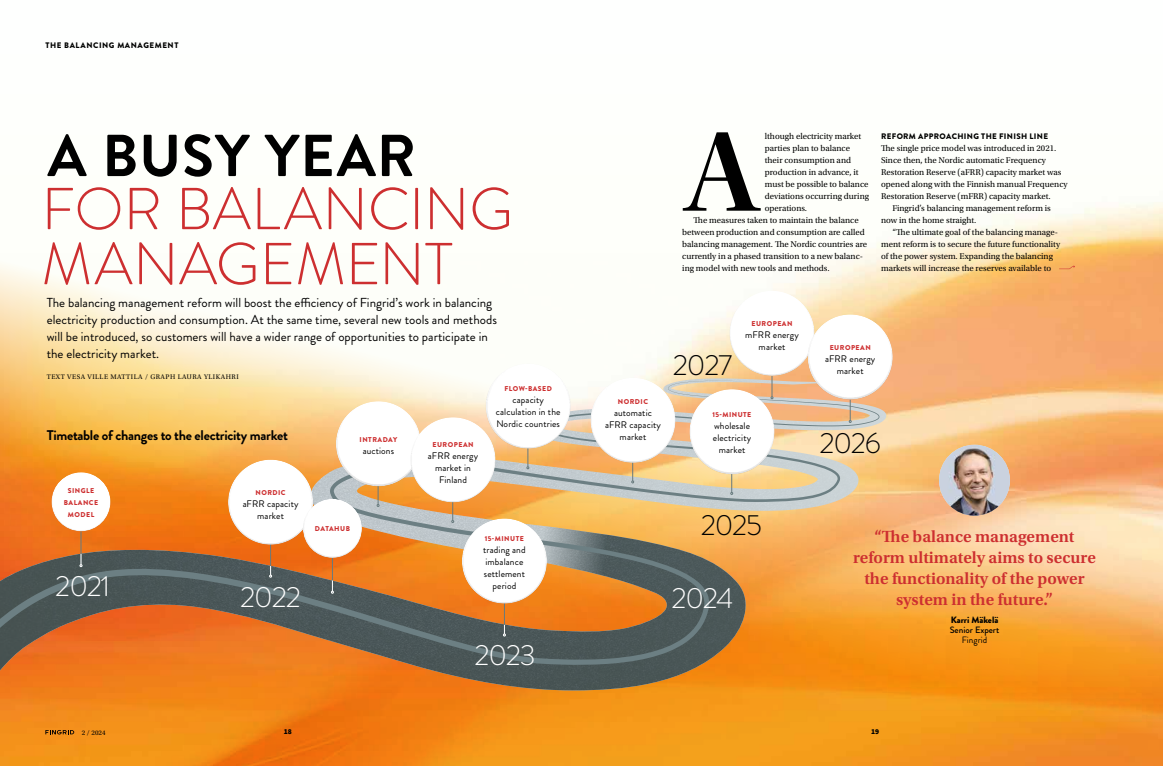
<style>
.page{position:relative;width:1163px;height:766px;background:#fff}
.page>*{position:absolute;margin:0;border:0;box-sizing:border-box;transform-origin:0 0}
.t1{font:117.9px "Utopia Std Semibold Disp";color:#000}
.t2{font:300 59px/55px "Brandon Grotesque";color:#cd2f30}
.t3{font:700 59px "Brandon Grotesque";letter-spacing:.01em;color:#000}
.t4{font:300 29px "Brandon Grotesque";letter-spacing:-.04em;color:#fff}
.t5{font:300 29px "Brandon Grotesque";letter-spacing:-.04em;color:#000}
.t6{font:600 17px/21px "Utopia Std";color:#cd2f30;text-align:center}
.t7{font:700 14px "Brandon Grotesque";letter-spacing:-.02em;color:#000}
.t8{font:13px/17px "Brandon Grotesque";color:#000}
.t9{font:9.5px/12px "Brandon Grotesque";letter-spacing:.01em;color:#000;text-align:center}
.t10{font:500 9.2px "Brandon Grotesque";color:#000}
.t11{font:900 9.2px "Brandon Grotesque";color:#000}
.t12{font:9.2px "Brandon Grotesque";color:#000}
.t13{font:8.8px "Utopia Std";color:#000}
.t14{font:900 8px "Brandon Grotesque";letter-spacing:.04em;color:#000}
.t15{font:900 8px "Brandon Grotesque";letter-spacing:.07em;color:#000}
.t16{font:900 7.5px "Source Sans Pro";color:#000}
.t17{font:900 7px/12px "Brandon Grotesque";letter-spacing:.07em;color:#cd2f30;text-align:center}
.t18{font:7px "Utopia Std";letter-spacing:.07em;color:#000}
</style>
<div class="page">
<img style="left:854px;top:202px;width:308px;height:51px">
<img style="left:0;top:253px;width:1162px;height:512px">
<svg style="left:0;top:378px;width:886px;height:312px;background:#d07f2f"></svg>
<img style="left:677px;top:378px;width:130px;height:2px">
<svg style="left:0;top:380px;width:879px;height:284px;background:#c69358"></svg>
<img style="left:938px;top:444px;width:71px;height:71px;border-radius:35px">
<hr style="left:270px;top:541px;width:1px;height:34px;background:#677a7d">
<div style="left:228px;top:458px;width:86px;height:87px;background:#000;opacity:.75"></div>
<svg style="left:269px;top:566px;width:3px;height:11px"></svg>
<hr style="left:81px;top:531px;width:1px;height:33px;background:#677a7d">
<div style="left:51px;top:471px;width:61px;height:61px;background:#000;opacity:.75"></div>
<svg style="left:80px;top:553px;width:2px;height:13px"></svg>
<hr style="left:332px;top:557px;width:1px;height:34px;background:#677a7d">
<div style="left:302px;top:497px;width:61px;height:29px;background:#fff;opacity:.75"></div>
<div style="left:302px;top:498px;width:61px;height:60px;background:#000;opacity:.75"></div>
<svg style="left:331px;top:580px;width:2px;height:13px"></svg>
<svg style="left:730px;top:474px;width:2px;height:20px"></svg>
<div style="left:689px;top:387px;width:87px;height:87px;background:#000;opacity:.75"></div>
<svg style="left:631px;top:463px;width:3px;height:20px"></svg>
<div style="left:590px;top:376px;width:87px;height:87px;background:#000;opacity:.75"></div>
<svg style="left:526px;top:449px;width:3px;height:20px"></svg>
<div style="left:485px;top:362px;width:87px;height:87px;background:#000;opacity:.75"></div>
<svg style="left:770px;top:376px;width:3px;height:23px"></svg>
<div style="left:729px;top:289px;width:87px;height:87px;background:#000;opacity:.75"></div>
<svg style="left:848px;top:399px;width:3px;height:23px"></svg>
<div style="left:807px;top:312px;width:87px;height:42px;background:#fff;opacity:.75"></div>
<div style="left:807px;top:313px;width:87px;height:86px;background:#000;opacity:.75"></div>
<hr style="left:504px;top:600px;width:1px;height:33px;background:#677a7d">
<div style="left:461px;top:517px;width:87px;height:87px;background:#000;opacity:.75"></div>
<svg style="left:503px;top:624px;width:2px;height:12px"></svg>
<svg style="left:377px;top:486px;width:2px;height:20px"></svg>
<div style="left:335px;top:399px;width:87px;height:87px;background:#000;opacity:.75"></div>
<svg style="left:451px;top:502px;width:3px;height:20px"></svg>
<div style="left:410px;top:415px;width:87px;height:87px;background:#000;opacity:.75"></div>
<svg style="left:1058px;top:265px;width:16px;height:4px"></svg>
<svg style="left:45px;top:729px;width:29px;height:5px"></svg>
<p class="t15" style="left:45px;top:40px;width:134px">THE BALANCING MANAGEMENT</p>
<h2 class="t3" style="left:47px;top:114px;width:370px">A BUSY YEAR</h2>
<h2 class="t2" style="left:41px;top:181px;width:473px">FOR BALANCING<br>MANAGEMENT</h2>
<p class="t8" style="left:47px;top:294px;width:451px">The balancing management reform will boost the efficiency of Fingrid’s work in balancing electricity production and consumption. At the same time, several new tools and methods will be introduced, so customers will have a wider range of opportunities to participate in the electricity market.</p>
<p class="t18" style="left:47px;top:373px;width:193px">TEXT VESA VILLE MATTILA / GRAPH LAURA YLIKAHRI</p>
<h3 class="t7" style="left:47px;top:425px;width:243px">Timetable of changes to the electricity market</h3>
<p class="t17" style="left:64px;top:484px;width:36px">SINGLE<br>BALANCE<br>MODEL</p>
<p class="t17" style="left:255px;top:486px;width:32px">NORDIC</p>
<p class="t9" style="left:243px;top:497px;width:57px">aFRR capacity market</p>
<p class="t17" style="left:359px;top:433px;width:39px">INTRADAY</p>
<p class="t9" style="left:362px;top:444px;width:33px">auctions</p>
<p class="t17" style="left:315px;top:522px;width:37px">DATAHUB</p>
<h3 class="t4" style="left:55px;top:565px;width:56px">2021</h3>
<h3 class="t4" style="left:240px;top:576px;width:62px">2022</h3>
<p class="t17" style="left:432px;top:438px;width:43px">EUROPEAN</p>
<p class="t9" style="left:428px;top:449px;width:52px">aFRR energy market in<br>Finland</p>
<p class="t17" style="left:504px;top:382px;width:49px">FLOW-BASED</p>
<p class="t9" style="left:496px;top:394px;width:66px">capacity calculation in the<br>Nordic countries</p>
<p class="t17" style="left:485px;top:532px;width:40px">15-MINUTE</p>
<p class="t9" style="left:483px;top:543px;width:44px">trading and imbalance settlement period</p>
<h3 class="t4" style="left:474px;top:634px;width:63px">2023</h3>
<h1 class="t1" style="left:683px;top:108px;width:78px">A</h1>
<p class="t13" style="left:764px;top:131px;width:98px">lthough electricity market</p>
<p class="t13" style="left:764px;top:143px;width:87px">parties plan to balance</p>
<p class="t13" style="left:764px;top:155px;width:88px">their consumption and</p>
<p class="t13" style="left:764px;top:167px;width:95px">production in advance, it</p>
<p class="t13" style="left:764px;top:179px;width:105px">must be possible to balance</p>
<p class="t13" style="left:764px;top:191px;width:106px">deviations occurring during</p>
<p class="t13" style="left:764px;top:203px;width:44px">operations.</p>
<p class="t13" style="left:693px;top:215px;width:166px">The measures taken to maintain the balance</p>
<p class="t13" style="left:682px;top:227px;width:184px">between production and consumption are called</p>
<p class="t13" style="left:682px;top:239px;width:186px">balancing management. The Nordic countries are</p>
<p class="t13" style="left:682px;top:251px;width:182px">currently in a phased transition to a new balanc-</p>
<p class="t13" style="left:682px;top:263px;width:149px">ing model with new tools and methods.</p>
<p class="t14" style="left:881px;top:130px;width:168px">REFORM APPROACHING THE FINISH LINE</p>
<p class="t13" style="left:880px;top:143px;width:177px">The single price model was introduced in 2021.</p>
<p class="t13" style="left:880px;top:155px;width:166px">Since then, the Nordic automatic Frequency</p>
<p class="t13" style="left:880px;top:167px;width:182px">Restoration Reserve (aFRR) capacity market was</p>
<p class="t13" style="left:880px;top:179px;width:188px">opened along with the Finnish manual Frequency</p>
<p class="t13" style="left:880px;top:191px;width:171px">Restoration Reserve (mFRR) capacity market.</p>
<p class="t13" style="left:892px;top:203px;width:160px">Fingrid’s balancing management reform is</p>
<p class="t13" style="left:880px;top:215px;width:97px">now in the home straight.</p>
<p class="t13" style="left:892px;top:227px;width:167px">“The ultimate goal of the balancing manage-</p>
<p class="t13" style="left:880px;top:239px;width:180px">ment reform is to secure the future functionality</p>
<p class="t13" style="left:880px;top:251px;width:173px">of the power system. Expanding the balancing</p>
<p class="t13" style="left:880px;top:263px;width:171px">markets will increase the reserves available to</p>
<p class="t17" style="left:617px;top:396px;width:32px">NORDIC</p>
<p class="t9" style="left:605px;top:407px;width:57px">automatic aFRR capacity market</p>
<h3 class="t5" style="left:672px;top:345px;width:61px">2027</h3>
<p class="t17" style="left:751px;top:318px;width:43px">EUROPEAN</p>
<p class="t9" style="left:745px;top:329px;width:55px">mFRR energy market</p>
<p class="t17" style="left:712px;top:408px;width:40px">15-MINUTE</p>
<p class="t9" style="left:712px;top:420px;width:40px">wholesale electricity market</p>
<p class="t17" style="left:829px;top:341px;width:43px">EUROPEAN</p>
<p class="t9" style="left:825px;top:353px;width:52px">aFRR energy</p>
<p class="t9" style="left:836px;top:365px;width:28px">market</p>
<h3 class="t5" style="left:819px;top:423px;width:63px">2026</h3>
<h3 class="t5" style="left:700px;top:505px;width:63px">2025</h3>
<h3 class="t4" style="left:671px;top:578px;width:63px">2024</h3>
<h3 class="t6" style="left:852px;top:526px;width:244px">“The balance management reform ultimately aims to secure the functionality of the power system in the future.”</h3>
<p class="t11" style="left:950px;top:612px;width:49px">Karri Mäkelä</p>
<p class="t10" style="left:949px;top:623px;width:51px">Senior Expert</p>
<p class="t12" style="left:961px;top:633px;width:27px">Fingrid</p>
<p class="t18" style="left:82px;top:728px;width:25px">2 / 2024</p>
<p class="t16" style="left:284px;top:726px;width:10px">18</p>
<p class="t16" style="left:870px;top:726px;width:10px">19</p>
</div>
